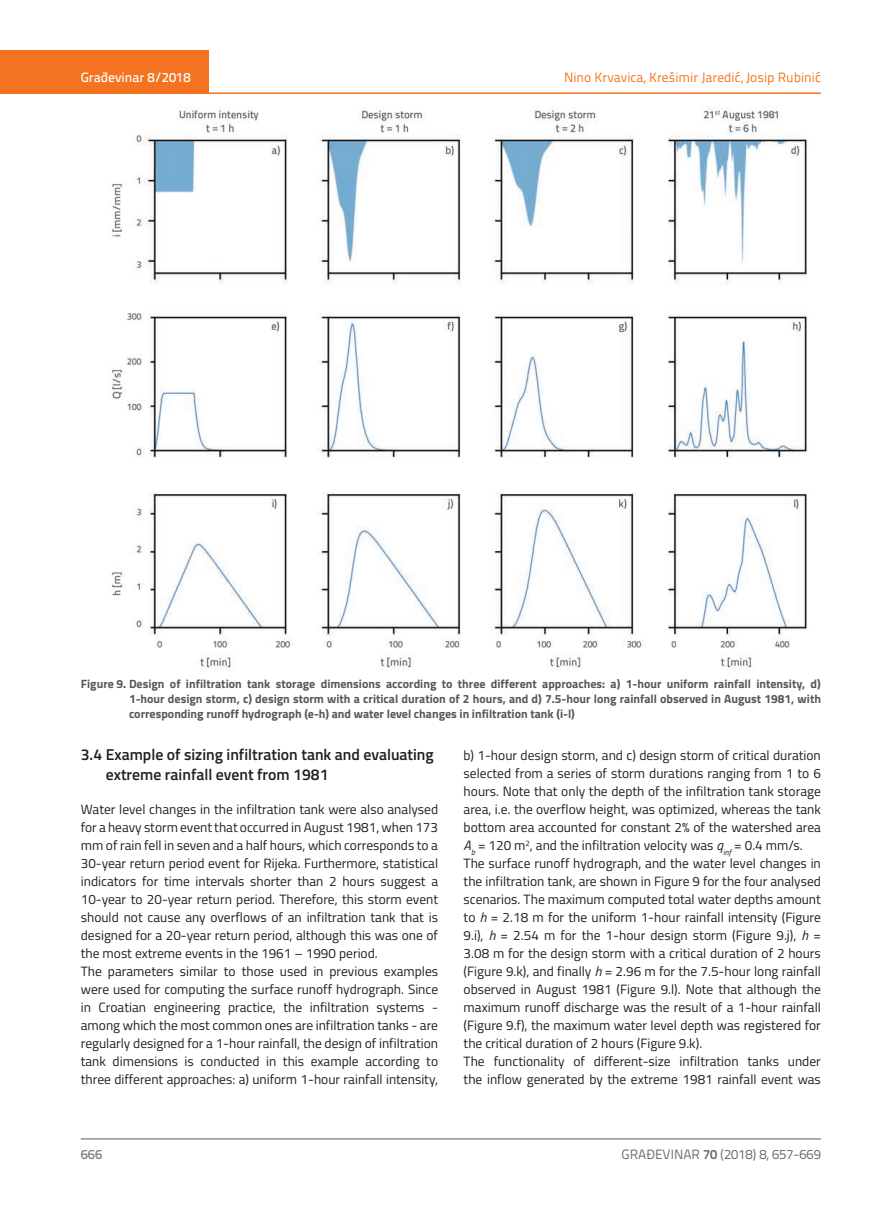
<style>
.page{position:relative;width:872px;height:1212px;background:#fff}
.page>*{position:absolute;margin:0;border:0;box-sizing:border-box;transform-origin:0 0}
.t1{font:600 15.75px/19.5px "Titillium";color:#231f20}
.t2{font:13.5px/18px "Titillium";color:#231f20}
.t3{font:13.5px "Titillium Text 22 L";color:#f47321}
.t4{font:13.5px "Titillium Text 22 L";color:#6c6d70}
.t5{font:500 13.5px "Titillium Text 22 L";color:#fff}
.t6{font:500 13.5px "Titillium Text 22 L";color:#787a7d}
.t7{font:700 12px/15px "Titillium";color:#57585a;text-align:justify}
.s1{font-style:italic}
.s2{font-weight:700}
</style>
<div class="page">
<div style="left:0;top:50px;width:208px;height:44px;background:#f47321"></div>
<hr style="left:0;top:92px;width:821px;height:2px;background:#f47321">
<hr style="left:81px;top:1139px;width:740px;height:1px;background:#57585a">
<img style="left:109px;top:107px;width:698px;height:563px">
<p class="t5" style="left:81px;top:67px;width:111px">Građevinar 8/2018</p>
<p class="t3" style="left:564px;top:68px;width:258px">Nino Krvavica, Krešimir Jaredić, Josip Rubinić</p>
<p class="t7" style="left:129px;top:676px;width:693px;text-indent:-48px">Figure 9. Design of infiltration tank storage dimensions according to three different approaches: a) 1-hour uniform rainfall intensity, d)<br>1-hour design storm, c) design storm with a critical duration of 2 hours, and d) 7.5-hour long rainfall observed in August 1981, with corresponding runoff hydrograph (e-h) and water level changes in infiltration tank (i-l)</p>
<p class="t1" style="left:106px;top:744px;width:330px;text-indent:-25px">3.4 Example of sizing infiltration tank and evaluating extreme rainfall event from 1981</p>
<p class="t2" style="left:81px;top:800px;width:359px">Water level changes in the infiltration tank were also analysed for a heavy storm event that occurred in August 1981, when 173 mm of rain fell in seven and a half hours, which corresponds to a 30-year return period event for Rijeka. Furthermore, statistical indicators for time intervals shorter than 2 hours suggest a 10-year to 20-year return period. Therefore, this storm event should not cause any overflows of an infiltration tank that is designed for a 20-year return period, although this was one of the most extreme events in the 1961 – 1990 period.<br>The parameters similar to those used in previous examples were used for computing the surface runoff hydrograph. Since in Croatian engineering practice, the infiltration systems - among which the most common ones are infiltration tanks - are regularly designed for a 1-hour rainfall, the design of infiltration tank dimensions is conducted in this example according to three different approaches: a) uniform 1-hour rainfall intensity,</p>
<p class="t2" style="left:463px;top:746px;width:359px">b) 1-hour design storm, and c) design storm of critical duration selected from a series of storm durations ranging from 1 to 6 hours. Note that only the depth of the infiltration tank storage area, i.e. the overflow height, was optimized, whereas the tank bottom area accounted for constant 2% of the watershed area <span class="s1">A</span><sub>b</sub> = 120 m<sup>2</sup>, and the infiltration velocity was <span class="s1">q</span><sub>inf</sub> = 0.4 mm/s.<br>The surface runoff hydrograph, and the water level changes in the infiltration tank, are shown in Figure 9 for the four analysed scenarios. The maximum computed total water depths amount to <span class="s1">h</span> = 2.18 m for the uniform 1-hour rainfall intensity (Figure 9.i), <span class="s1">h</span> = 2.54 m for the 1-hour design storm (Figure 9.j), <span class="s1">h</span> = 3.08 m for the design storm with a critical duration of 2 hours (Figure 9.k), and finally <span class="s1">h</span> = 2.96 m for the 7.5-hour long rainfall observed in August 1981 (Figure 9.l). Note that although the maximum runoff discharge was the result of a 1-hour rainfall (Figure 9.f), the maximum water level depth was registered for the critical duration of 2 hours (Figure 9.k).<br>The functionality of different-size infiltration tanks under the inflow generated by the extreme 1981 rainfall event was</p>
<p class="t6" style="left:81px;top:1144px;width:23px">666</p>
<p class="t4" style="left:621px;top:1144px;width:201px">GRAĐEVINAR <span class="s2">70</span> (2018) 8, 657-669</p>
</div>
